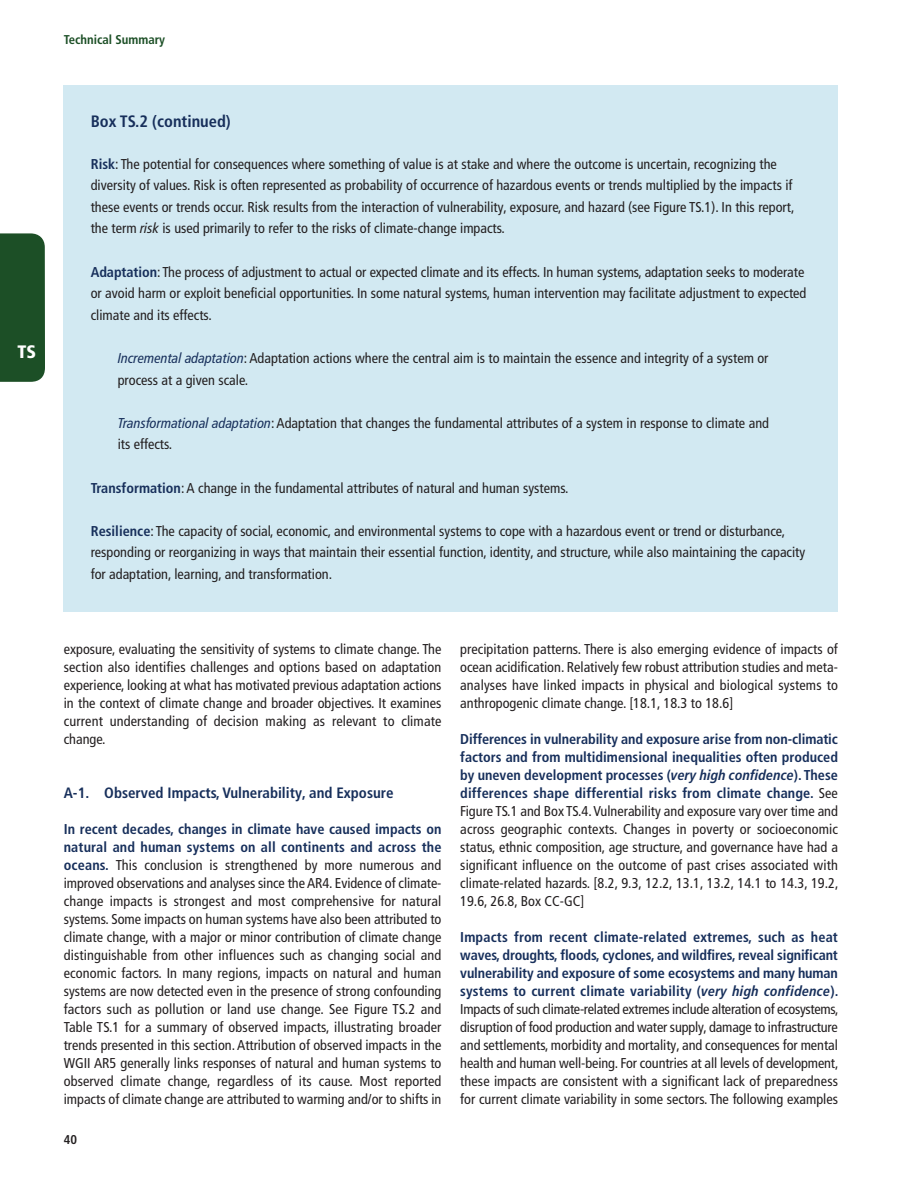
<style>
.page{position:relative;width:918px;height:1188px;background:#fff}
.page>*{position:absolute;margin:0;border:0;box-sizing:border-box;transform-origin:0 0}
.t1{font:900 condensed 18px "Frutiger LT Pro";color:#fff}
.t2{font:700 condensed 16.5px "Frutiger LT Pro";color:#172f5b}
.t3{font:700 condensed 15px "Frutiger LT Pro";color:#172f5b}
.t4{font:condensed 14.25px/18px "Frutiger LT Pro";color:#231f20;text-align:justify}
.t5{font:700 condensed 12.75px "Frutiger LT Pro";color:#1c4f26}
.t6{font:700 condensed 12.75px "Frutiger LT Pro";color:#231f20}
.s1{font-weight:700;color:#172f5b}
.s2{font-style:italic}
.s3{font-style:italic;color:#172f5b}
.s4{font-weight:700;font-style:italic;color:#172f5b}
</style>
<div class="page">
<div style="left:0;top:233px;width:45px;height:149px;background:#1c4f26"></div>
<div style="left:64px;top:85px;width:774px;height:526px;background:#d2e9f2"></div>
<p class="t1" style="left:17px;top:345px;width:20px">TS</p>
<p class="t5" style="left:64px;top:35px;width:103px">Technical Summary</p>
<p class="t2" style="left:91px;top:116px;width:142px">Box TS.2 (continued)</p>
<p class="t4" style="left:91px;top:154px;width:705px;line-height:21.6px;text-align:left"><span class="s1">Risk</span>: The potential for consequences where something of value is at stake and where the outcome is uncertain, recognizing the diversity of values. Risk is often represented as probability of occurrence of hazardous events or trends multiplied by the impacts if these events or trends occur. Risk results from the interaction of vulnerability, exposure, and hazard (see Figure TS.1). In this report, the term <span class="s2">risk</span> is used primarily to refer to the risks of climate-change impacts.</p>
<p class="t4" style="left:91px;top:262px;width:717px;line-height:21.6px;text-align:left"><span class="s1">Adaptation</span>: The process of adjustment to actual or expected climate and its effects. In human systems, adaptation seeks to moderate or avoid harm or exploit beneficial opportunities. In some natural systems, human intervention may facilitate adjustment to expected climate and its effects.</p>
<p class="t4" style="left:118px;top:349px;width:652px;line-height:21.6px"><span class="s3">Incremental adaptation</span>: Adaptation actions where the central aim is to maintain the essence and integrity of a system or process at a given scale.</p>
<p class="t4" style="left:118px;top:414px;width:653px;line-height:21.6px"><span class="s3">Transformational adaptation</span>: Adaptation that changes the fundamental attributes of a system in response to climate and its effects.</p>
<p class="t4" style="left:91px;top:480px;width:479px"><span class="s1">Transformation</span>: A change in the fundamental attributes of natural and human systems.</p>
<p class="t4" style="left:91px;top:522px;width:716px;line-height:21.6px;text-align:left"><span class="s1">Resilience</span>: The capacity of social, economic, and environmental systems to cope with a hazardous event or trend or disturbance, responding or reorganizing in ways that maintain their essential function, identity, and structure, while also maintaining the capacity for adaptation, learning, and transformation.</p>
<p class="t4" style="left:64px;top:642px;width:379px">exposure, evaluating the sensitivity of systems to climate change. The section also identifies challenges and options based on adaptation experience, looking at what has motivated previous adaptation actions in the context of climate change and broader objectives. It examines current understanding of decision making as relevant to climate change.</p>
<p class="t3" style="left:64px;top:788px;width:331px">A-1. Observed Impacts, Vulnerability, and Exposure</p>
<p class="t4" style="left:64px;top:822px;width:379px"><span class="s1">In recent decades, changes in climate have caused impacts on natural and human systems on all continents and across the oceans.</span> This conclusion is strengthened by more numerous and improved observations and analyses since theAR4. Evidence of climate&shy;change impacts is strongest and most comprehensive for natural systems. Some impacts on human systems have also been attributed to climate change, with a major or minor contribution of climate change distinguishable from other influences such as changing social and economic factors. In many regions, impacts on natural and human systems are now detected even in the presence of strong confounding factors such as pollution or land use change. See Figure TS.2 and Table TS.1 for a summary of observed impacts, illustrating broader trends presented in this section.Attribution of observed impacts in the WGII AR5 generally links responses of natural and human systems to observed climate change, regardless of its cause. Most reported impacts of climate change are attributed to warming and/or to shifts in</p>
<p class="t6" style="left:64px;top:1136px;width:15px">40</p>
<p class="t4" style="left:460px;top:642px;width:379px">precipitation patterns. There is also emerging evidence of impacts of ocean acidification. Relatively few robust attribution studies and meta&shy;analyses have linked impacts in physical and biological systems to anthropogenic climate change. [18.1, 18.3 to 18.6]</p>
<p class="t4" style="left:460px;top:732px;width:380px"><span class="s1">Differences in vulnerability and exposure arise from non-climatic factors and from multidimensional inequalities often produced by uneven development processes (</span><span class="s4">very high confidence</span><span class="s1">). These differences shape differential risks from climate change.</span> See Figure TS.1 and Box TS.4.Vulnerability and exposure vary over time and across geographic contexts. Changes in poverty or socioeconomic status, ethnic composition, age structure, and governance have had a significant influence on the outcome of past crises associated with climate-related hazards. [8.2, 9.3, 12.2, 13.1, 13.2, 14.1 to 14.3, 19.2, 19.6, 26.8, Box CC-GC]</p>
<p class="t4" style="left:460px;top:930px;width:380px"><span class="s1">Impacts from recent climate-related extremes, such as heat waves, droughts, floods, cyclones, and wildfires, reveal significant vulnerability and exposure of some ecosystems and many human systems to current climate variability (</span><span class="s4">very high confidence</span><span class="s1">).<br></span>Impacts of such climate-related extremes include alteration of ecosystems, disruption of food production and water supply, damage to infrastructure and settlements, morbidity and mortality, and consequences for mental health and human well-being. For countries at all levels of development, these impacts are consistent with a significant lack of preparedness for current climate variability in some sectors. The following examples</p>
</div>
